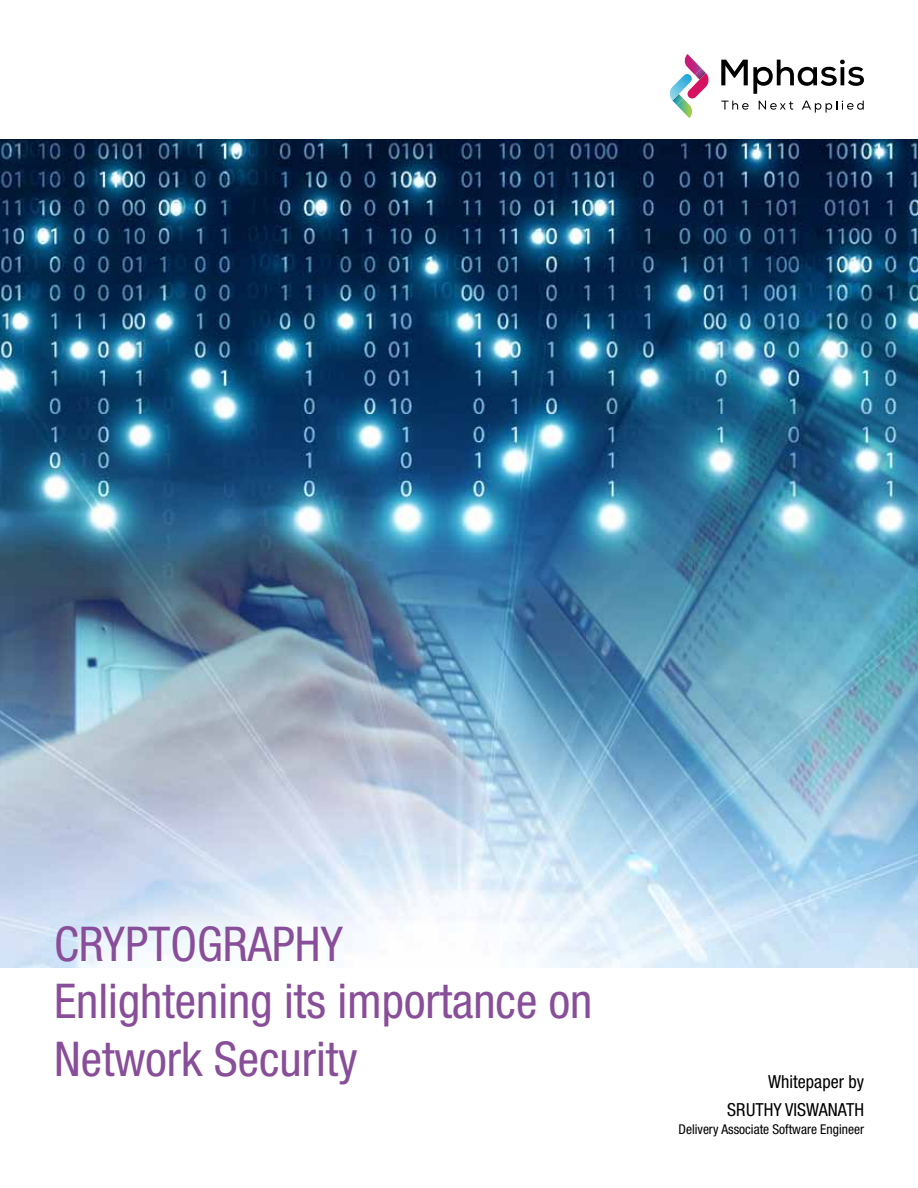
<style>
.page{position:relative;width:918px;height:1188px;background:#fff}
.page>*{position:absolute;margin:0;border:0;box-sizing:border-box;transform-origin:0 0}
.t1{font:condensed 48px/57.6px "Helvetica Neue";color:#884e99}
.t2{font:condensed 18px/27.8px "Helvetica Neue";color:#000;text-align:right}
.t3{font:condensed 13.5px "Helvetica Neue";color:#000}
</style>
<div class="page">
<img style="left:0;top:139px;width:918px;height:829px">
<svg style="left:721px;top:101px;width:28px;height:9px"></svg>
<svg style="left:759px;top:101px;width:34px;height:9px"></svg>
<svg style="left:802px;top:100px;width:62px;height:13px"></svg>
<svg style="left:721px;top:59px;width:143px;height:35px"></svg>
<svg style="left:669px;top:54px;width:40px;height:64px"></svg>
<p class="t1" style="left:54px;top:914px;width:540px">CRYPTOGRAPHY<br>Enlightening its importance on<br>Network Security</p>
<p class="t2" style="left:727px;top:1068px;width:138px">Whitepaper by<br>SRUTHY VISWANATH</p>
<p class="t3" style="left:679px;top:1121px;width:187px">Delivery Associate Software Engineer</p>
</div>
